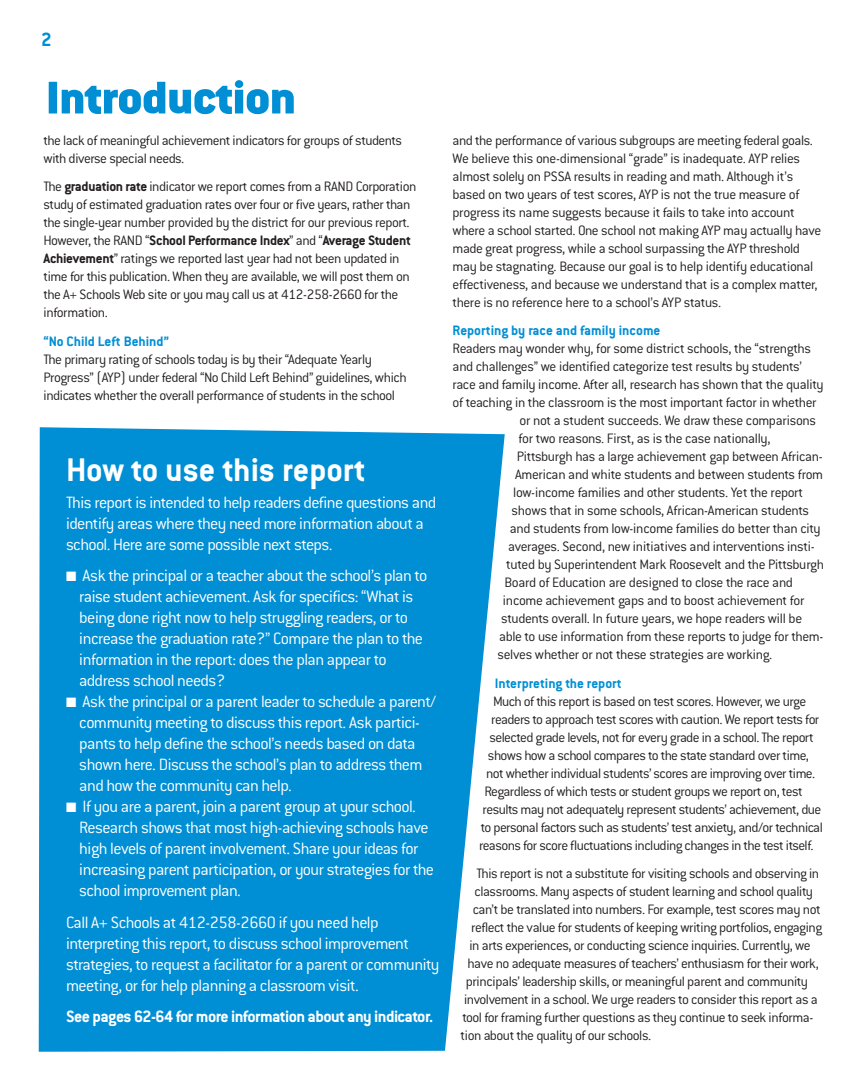
<style>
.page{position:relative;width:864px;height:1080px;background:#fff}
.page>*{position:absolute;margin:0;border:0;box-sizing:border-box;transform-origin:0 0}
.t1{font:900 50.25px "Conduit ITC";color:#008fd5}
.t2{font:700 36px "Conduit ITC";color:#fff}
.t3{font:700 21px "Conduit ITC";color:#008fd5}
.t4{font:300 18px/21px "Conduit ITC";letter-spacing:-.035em;color:#fff}
.t5{font:700 18px "Conduit ITC";letter-spacing:-.03em;color:#fff}
.t6{font:300 15px/18px "Conduit ITC";letter-spacing:-.03em;color:#231f20}
.t7{font:700 15px "Conduit ITC";color:#008fd5}
.s1{font-weight:700}
</style>
<div class="page">
<svg style="left:39px;top:427px;width:466px;height:625px;background:#1296d7"></svg>
<h3 class="t3" style="left:41px;top:33px;width:12px">2</h3>
<h1 class="t1" style="left:46px;top:82px;width:251px">Introduction</h1>
<p class="t6" style="left:44px;top:133px;width:360px">the lack of meaningful achievement indicators for groups of students with diverse special needs.</p>
<p class="t6" style="left:44px;top:179px;width:374px">The <span class="s1">graduation rate</span> indicator we report comes from a RAND Corporation study of estimated graduation rates over four or five years, rather than the single-year number provided by the district for our previous report.<br>However, the RAND “<span class="s1">School Performance Index</span>” and “<span class="s1">Average Student Achievement</span>” ratings we reported last year had not been updated in time for this publication. When they are available, we will post them on the A+ Schools Web site or you may call us at 412-258-2660 for the information.</p>
<p class="t7" style="left:44px;top:336px;width:127px">“No Child Left Behind”</p>
<p class="t6" style="left:44px;top:352px;width:365px">The primary rating of schools today is by their “Adequate Yearly<br>Progress” (AYP) under federal “No Child Left Behind” guidelines, which indicates whether the overall performance of students in the school</p>
<h2 class="t2" style="left:66px;top:458px;width:301px">How to use this report</h2>
<p class="t4" style="left:66px;top:494px;width:372px">This report is intended to help readers define questions and identify areas where they need more information about a school. Here are some possible next steps.</p>
<p class="t4" style="left:79px;top:567px;width:350px;text-indent:-13px">■ Ask the principal or a teacher about the school’s plan to raise student achievement. Ask for specifics: “What is being done right now to help struggling readers, or to increase the graduation rate?” Compare the plan to the information in the report: does the plan appear to address school needs?</p>
<p class="t4" style="left:79px;top:693px;width:358px;text-indent:-13px">■ Ask the principal or a parent leader to schedule a parent/ community meeting to discuss this report. Ask partici&shy;pants to help define the school’s needs based on data shown here. Discuss the school’s plan to address them and how the community can help.</p>
<p class="t4" style="left:79px;top:798px;width:356px;text-indent:-13px">■ If you are a parent, join a parent group at your school.<br>Research shows that most high-achieving schools have high levels of parent involvement. Share your ideas for increasing parent participation, or your strategies for the school improvement plan.</p>
<p class="t4" style="left:66px;top:913px;width:375px">Call A+ Schools at 412-258-2660 if you need help interpreting this report, to discuss school improvement strategies, to request a facilitator for a parent or community meeting, or for help planning a classroom visit.</p>
<p class="t5" style="left:66px;top:1011px;width:369px">See pages 62-64 for more information about any indicator.</p>
<p class="t6" style="left:453px;top:133px;width:370px">and the performance of various subgroups are meeting federal goals.<br>We believe this one-dimensional “grade” is inadequate. AYP relies almost solely on PSSA results in reading and math. Although it’s based on two years of test scores, AYP is not the true measure of progress its name suggests because it fails to take into account where a school started. One school not making AYP may actually have made great progress, while a school surpassing the AYP threshold may be stagnating. Because our goal is to help identify educational effectiveness, and because we understand that is a complex matter, there is no reference here to a school’s AYP status.</p>
<p class="t7" style="left:453px;top:326px;width:209px">Reporting by race and family income</p>
<p class="t6" style="left:453px;top:341px;width:360px">Readers may wonder why, for some district schools, the “strengths</p>
<p class="t6" style="left:453px;top:359px;width:351px">and challenges” we identified categorize test results by students’</p>
<p class="t6" style="left:453px;top:377px;width:373px">race and family income. After all, research has shown that the quality</p>
<p class="t6" style="left:453px;top:395px;width:366px">of teaching in the classroom is the most important factor in whether</p>
<p class="t6" style="left:520px;top:413px;width:298px">or not a student succeeds. We draw these comparisons</p>
<p class="t6" style="left:519px;top:431px;width:254px">for two reasons. First, as is the case nationally,</p>
<p class="t6" style="left:517px;top:449px;width:307px">Pittsburgh has a large achievement gap between African-</p>
<p class="t6" style="left:515px;top:467px;width:310px">American and white students and between students from</p>
<p class="t6" style="left:513px;top:485px;width:291px">low-income families and other students. Yet the report</p>
<p class="t6" style="left:512px;top:503px;width:299px">shows that in some schools, African-American students</p>
<p class="t6" style="left:510px;top:521px;width:312px">and students from low-income families do better than city</p>
<p class="t6" style="left:508px;top:539px;width:308px">averages. Second, new initiatives and interventions insti-</p>
<p class="t6" style="left:506px;top:557px;width:319px">tuted by Superintendent Mark Roosevelt and the Pittsburgh</p>
<p class="t6" style="left:505px;top:575px;width:290px">Board of Education are designed to close the race and</p>
<p class="t6" style="left:503px;top:593px;width:303px">income achievement gaps and to boost achievement for</p>
<p class="t6" style="left:501px;top:611px;width:303px">students overall. In future years, we hope readers will be</p>
<p class="t6" style="left:499px;top:629px;width:326px">able to use information from these reports to judge for them-</p>
<p class="t6" style="left:498px;top:647px;width:276px">selves whether or not these strategies are working.</p>
<p class="t7" style="left:495px;top:678px;width:128px">Interpreting the report</p>
<p class="t6" style="left:493px;top:694px;width:315px">Much of this report is based on test scores. However, we urge</p>
<p class="t6" style="left:491px;top:712px;width:330px">readers to approach test scores with caution. We report tests for</p>
<p class="t6" style="left:490px;top:730px;width:326px">selected grade levels, not for every grade in a school. The report</p>
<p class="t6" style="left:488px;top:748px;width:323px">shows how a school compares to the state standard over time,</p>
<p class="t6" style="left:486px;top:766px;width:331px">not whether individual students’ scores are improving over time.</p>
<p class="t6" style="left:484px;top:784px;width:320px">Regardless of which tests or student groups we report on, test</p>
<p class="t6" style="left:483px;top:802px;width:340px">results may not adequately represent students’ achievement, due</p>
<p class="t6" style="left:481px;top:820px;width:344px">to personal factors such as students’ test anxiety, and/or technical</p>
<p class="t6" style="left:479px;top:838px;width:336px">reasons for score fluctuations including changes in the test itself.</p>
<p class="t6" style="left:476px;top:866px;width:344px">This report is not a substitute for visiting schools and observing in</p>
<p class="t6" style="left:475px;top:884px;width:340px">classrooms. Many aspects of student learning and school quality</p>
<p class="t6" style="left:473px;top:902px;width:349px">can’t be translated into numbers. For example, test scores may not</p>
<p class="t6" style="left:471px;top:920px;width:353px">reflect the value for students of keeping writing portfolios, engaging</p>
<p class="t6" style="left:469px;top:938px;width:343px">in arts experiences, or conducting science inquiries. Currently, we</p>
<p class="t6" style="left:468px;top:956px;width:353px">have no adequate measures of teachers’ enthusiasm for their work,</p>
<p class="t6" style="left:466px;top:974px;width:344px">principals’ leadership skills, or meaningful parent and community</p>
<p class="t6" style="left:464px;top:992px;width:355px">involvement in a school. We urge readers to consider this report as a</p>
<p class="t6" style="left:462px;top:1010px;width:353px">tool for framing further questions as they continue to seek informa-</p>
<p class="t6" style="left:461px;top:1028px;width:192px">tion about the quality of our schools.</p>
</div>
